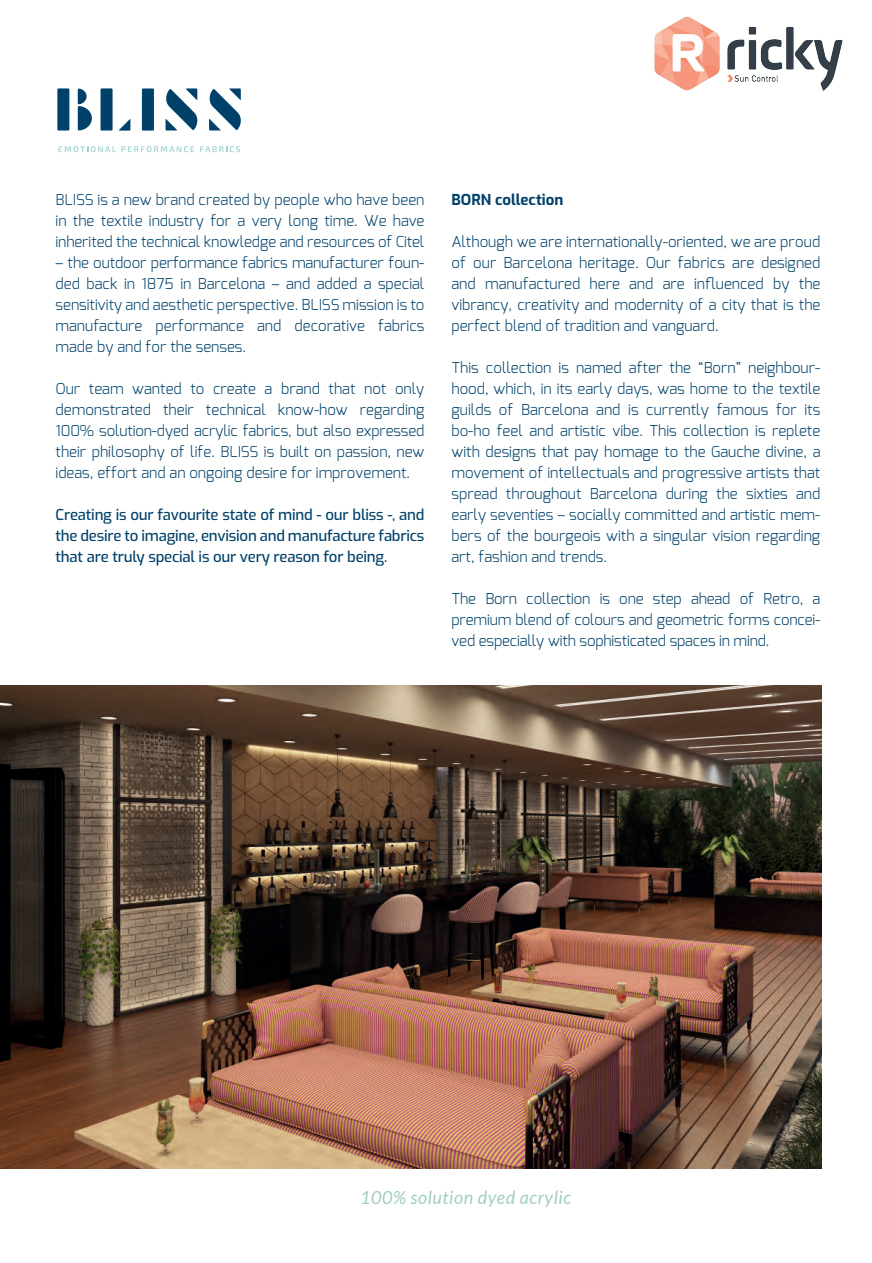
<style>
.page{position:relative;width:872px;height:1263px;background:#fff}
.page>*{position:absolute;margin:0;border:0;box-sizing:border-box;transform-origin:0 0}
.t1{font:italic 18px "Lato";letter-spacing:.03em;color:#a1cdc5}
.t2{font:300 15px/21px "Exo";color:#00416a;text-align:justify}
.t3{font:500 15px/21px "Exo";letter-spacing:-.015em;color:#00416a;text-align:justify}
.t4{font:700 15px "Exo";color:#00416a}
</style>
<div class="page">
<img style="left:0;top:685px;width:822px;height:484px">
<div style="left:142px;top:88px;width:12px;height:43px;background:#00416a"></div>
<svg style="left:119px;top:119px;width:11px;height:12px"></svg>
<svg style="left:78px;top:88px;width:14px;height:43px"></svg>
<svg style="left:165px;top:88px;width:33px;height:42px"></svg>
<svg style="left:209px;top:88px;width:32px;height:42px"></svg>
<div style="left:101px;top:88px;width:12px;height:43px;background:#00416a"></div>
<div style="left:57px;top:88px;width:12px;height:43px;background:#00416a"></div>
<svg style="left:58px;top:146px;width:136px;height:6px"></svg>
<svg style="left:200px;top:146px;width:40px;height:6px"></svg>
<img style="left:654px;top:16px;width:189px;height:75px">
<p class="t2" style="left:56px;top:189px;width:370px">BLISS is a new brand created by people who have been in the textile industry for a very long time. We have inherited the technical knowledge and resources of Citel</p>
<p class="t2" style="left:56px;top:252px;width:370px">– the outdoor performance fabrics manufacturer foun&shy;ded back in 1875 in Barcelona – and added a special sensitivity and aesthetic perspective. BLISS mission is to manufacture performance and decorative fabrics made by and for the senses.</p>
<p class="t2" style="left:56px;top:378px;width:370px">Our team wanted to create a brand that not only demonstrated their technical know-how regarding 100% solution-dyed acrylic fabrics, but also expressed their philosophy of life. BLISS is built on passion, new ideas, effort and an ongoing desire for improvement.</p>
<p class="t3" style="left:56px;top:503px;width:370px">Creating is our favourite state of mind - our bliss -, and the desire to imagine, envision and manufacture fabrics that are truly special is our very reason for being.</p>
<p class="t4" style="left:451px;top:188px;width:113px">BORN collection</p>
<p class="t2" style="left:451px;top:231px;width:370px">Although we are internationally-oriented, we are proud of our Barcelona heritage. Our fabrics are designed and manufactured here and are influenced by the vibrancy, creativity and modernity of a city that is the perfect blend of tradition and vanguard.</p>
<p class="t2" style="left:451px;top:357px;width:370px">This collection is named after the “Born” neighbour&shy;hood, which, in its early days, was home to the textile guilds of Barcelona and is currently famous for its bo-ho feel and artistic vibe. This collection is replete with designs that pay homage to the Gauche divine, a movement of intellectuals and progressive artists that spread throughout Barcelona during the sixties and early seventies – socially committed and artistic mem&shy;bers of the bourgeois with a singular vision regarding art, fashion and trends.</p>
<p class="t2" style="left:451px;top:588px;width:370px">The Born collection is one step ahead of Retro, a premium blend of colours and geometric forms concei&shy;ved especially with sophisticated spaces in mind.</p>
<p class="t1" style="left:360px;top:1187px;width:213px">100% solution dyed acrylic</p>
</div>
